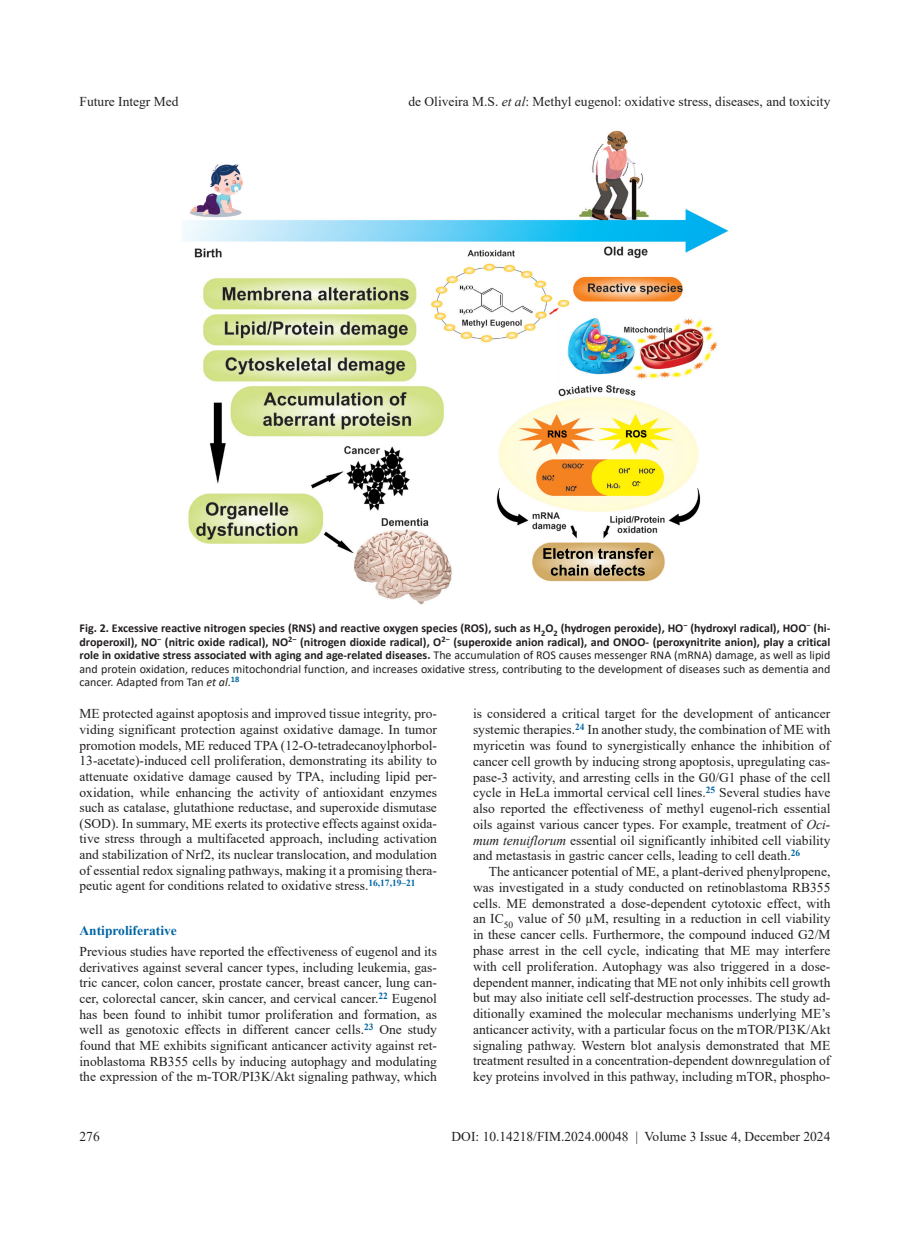
<style>
.page{position:relative;width:919px;height:1238px;background:#fff}
.page>*{position:absolute;margin:0;border:0;box-sizing:border-box;transform-origin:0 0}
.t1{font:13.5px/15.8px "Times New Roman";color:#231f20;text-align:justify}
.t2{font:700 13.5px "Times New Roman";color:#0065a4}
.t3{font:700 12px/13.5px "Calibri";color:#231f20;text-align:justify}
.s1{font-style:italic}
.s2{font-weight:400}
.s3{font-weight:400;font-style:italic}
</style>
<div class="page">
<img style="left:182px;top:130px;width:547px;height:475px">
<p class="t1" style="left:80px;top:93px;width:100px">Future Integr Med</p>
<p class="t1" style="left:408px;top:93px;width:423px">de Oliveira M.S. <span class="s1">et al</span>: Methyl eugenol: oxidative stress, diseases, and toxicity</p>
<p class="t3" style="left:80px;top:621px;width:752px">Fig. 2. Excessive reactive nitrogen species (RNS) and reactive oxygen species (ROS), such as H<sub>2</sub>O<sub>2</sub> (hydrogen peroxide), HO<sup>−</sup> (hydroxyl radical), HOO<sup>−</sup> (hi&shy;droperoxil), NO<sup>−</sup> (nitric oxide radical), NO<sup>2−</sup> (nitrogen dioxide radical), O<sup>2−</sup> (superoxide anion radical), and ONOO- (peroxynitrite anion), play a critical role in oxidative stress associated with aging and age-related diseases. <span class="s2">The accumulation of ROS causes messenger RNA (mRNA) damage, as well as lipid and protein oxidation, reduces mitochondrial function, and increases oxidative stress, contributing to the development of diseases such as dementia and cancer. Adapted from Tan</span> <span class="s3">et al</span><span class="s2">.</span><sup>18</sup></p>
<p class="t1" style="left:80px;top:705px;width:359px">ME protected against apoptosis and improved tissue integrity, pro&shy;viding significant protection against oxidative damage. In tumor promotion models, ME reduced TPA (12-O-tetradecanoylphorbol-13-acetate)-induced cell proliferation, demonstrating its ability to attenuate oxidative damage caused by TPA, including lipid per&shy;oxidation, while enhancing the activity of antioxidant enzymes such as catalase, glutathione reductase, and superoxide dismutase (SOD). In summary, ME exerts its protective effects against oxida&shy;tive stress through a multifaceted approach, including activation and stabilization of Nrf2, its nuclear translocation, and modulation of essential redox signaling pathways, making it a promising thera&shy;peutic agent for conditions related to oxidative stress.<sup>16,17,19–21</sup></p>
<p class="t2" style="left:80px;top:920px;width:99px">Antiproliferative</p>
<p class="t1" style="left:79px;top:943px;width:359px">Previous studies have reported the effectiveness of eugenol and its derivatives against several cancer types, including leukemia, gas&shy;tric cancer, colon cancer, prostate cancer, breast cancer, lung can&shy;cer, colorectal cancer, skin cancer, and cervical cancer.<sup>22</sup> Eugenol has been found to inhibit tumor proliferation and formation, as well as genotoxic effects in different cancer cells.<sup>23</sup> One study found that ME exhibits significant anticancer activity against ret&shy;inoblastoma RB355 cells by inducing autophagy and modulating the expression of the m-TOR/PI3K/Akt signaling pathway, which</p>
<p class="t1" style="left:473px;top:705px;width:359px">is considered a critical target for the development of anticancer systemic therapies.<sup>24</sup> In another study, the combination of ME with myricetin was found to synergistically enhance the inhibition of cancer cell growth by inducing strong apoptosis, upregulating cas&shy;pase-3 activity, and arresting cells in the G0/G1 phase of the cell cycle in HeLa immortal cervical cell lines.<sup>25</sup> Several studies have also reported the effectiveness of methyl eugenol-rich essential oils against various cancer types. For example, treatment of <span class="s1">Oci&shy;mum tenuiflorum</span> essential oil significantly inhibited cell viability and metastasis in gastric cancer cells, leading to cell death.<sup>26</sup></p>
<p class="t1" style="left:473px;top:863px;width:359px;text-indent:16px">The anticancer potential of ME, a plant-derived phenylpropene, was investigated in a study conducted on retinoblastoma RB355 cells. ME demonstrated a dose-dependent cytotoxic effect, with an IC<sub>50</sub> value of 50 µM, resulting in a reduction in cell viability in these cancer cells. Furthermore, the compound induced G2/M phase arrest in the cell cycle, indicating that ME may interfere with cell proliferation. Autophagy was also triggered in a dose&shy;dependent manner, indicating that ME not only inhibits cell growth but may also initiate cell self-destruction processes. The study ad&shy;ditionally examined the molecular mechanisms underlying ME’s anticancer activity, with a particular focus on the mTOR/PI3K/Akt signaling pathway. Western blot analysis demonstrated that ME treatment resulted in a concentration-dependent downregulation of key proteins involved in this pathway, including mTOR, phospho-</p>
<p class="t1" style="left:80px;top:1128px;width:22px">276</p>
<p class="t1" style="left:451px;top:1128px;width:380px">DOI: 10.14218/FIM.2024.00048 | Volume 3 Issue 4, December 2024</p>
</div>
